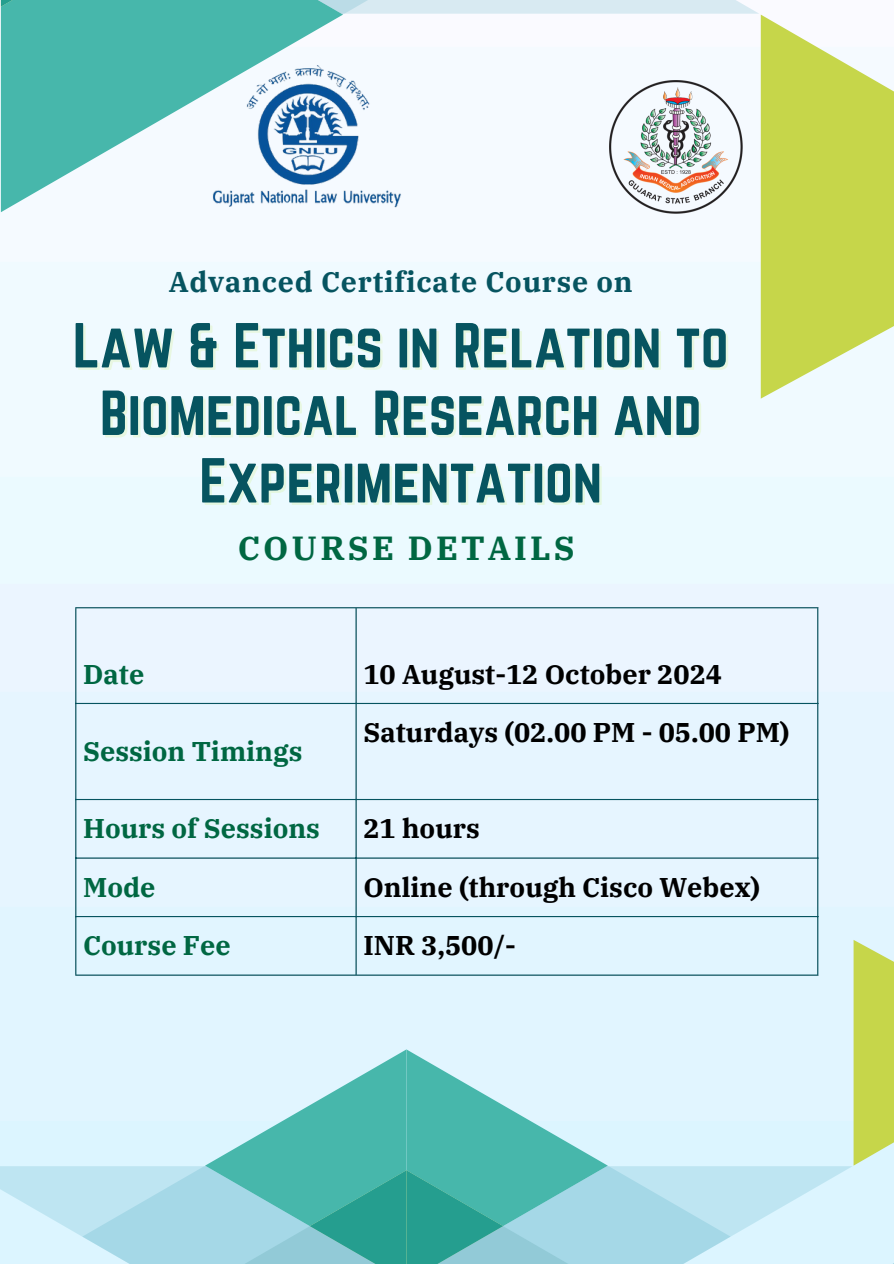
<style>
.page{position:relative;width:894px;height:1264px;background:#fff}
.page>*{position:absolute;margin:0;border:0;box-sizing:border-box;transform-origin:0 0}
.t1{font:55.5px "Norwester";color:#065460}
.t2{font:700 33.3px "IBM Plex Serif";letter-spacing:.095em;color:#006742}
.t3{font:700 28.5px "IBM Plex Serif";letter-spacing:.03em;color:#065460}
.t4{font:700 27px "IBM Plex Serif";color:#000}
.t5{font:700 27px "IBM Plex Serif";color:#006742}
</style>
<div class="page">
<img style="left:0;top:0;width:893px;height:939px">
<svg style="left:0;top:939px;width:893px;height:324px;background:#bce4e7"></svg>
<svg style="left:1px;top:15px;width:342px;height:197px;fill:#47b7ab"></svg>
<svg style="left:760px;top:15px;width:133px;height:383px;fill:#c6d64a"></svg>
<svg style="left:1px;top:0;width:758px;height:15px;background:#99d4d3"></svg>
<img style="left:609px;top:80px;width:133px;height:133px">
<hr style="left:75px;top:608px;width:1px;height:366px;background:#065460">
<hr style="left:355px;top:608px;width:1px;height:366px;background:#065460">
<hr style="left:817px;top:608px;width:1px;height:366px;background:#065460">
<hr style="left:75px;top:607px;width:743px;height:1px;background:#065460">
<hr style="left:75px;top:703px;width:743px;height:1px;background:#065460">
<hr style="left:75px;top:799px;width:743px;height:1px;background:#065460">
<hr style="left:75px;top:857px;width:743px;height:1px;background:#065460">
<hr style="left:75px;top:916px;width:743px;height:1px;background:#065460">
<hr style="left:75px;top:974px;width:743px;height:1px;background:#065460">
<img style="left:208px;top:52px;width:198px;height:169px">
<p class="t3" style="left:169px;top:263px;width:465px">Advanced Certificate Course on</p>
<p class="t1" style="left:73px;top:312px;width:657px">Law &amp; Ethics in Relation to</p>
<p class="t1" style="left:100px;top:379px;width:603px">Biomedical Research and</p>
<p class="t1" style="left:199px;top:447px;width:404px">Experimentation</p>
<p class="t2" style="left:238px;top:525px;width:338px">COURSE DETAILS</p>
<p class="t5" style="left:83px;top:656px;width:63px">Date</p>
<p class="t4" style="left:363px;top:656px;width:360px">10 August-12 October 2024</p>
<p class="t5" style="left:83px;top:733px;width:221px">Session Timings</p>
<h1 class="t4" style="left:363px;top:714px;width:427px">Saturdays (02.00 PM - 05.00 PM)</h1>
<p class="t5" style="left:83px;top:810px;width:238px">Hours of Sessions</p>
<p class="t4" style="left:363px;top:810px;width:118px">21 hours</p>
<p class="t5" style="left:83px;top:869px;width:74px">Mode</p>
<p class="t4" style="left:363px;top:869px;width:398px">Online (through Cisco Webex)</p>
<p class="t5" style="left:83px;top:927px;width:149px">Course Fee</p>
<p class="t4" style="left:363px;top:927px;width:154px">INR 3,500/-</p>
</div>
